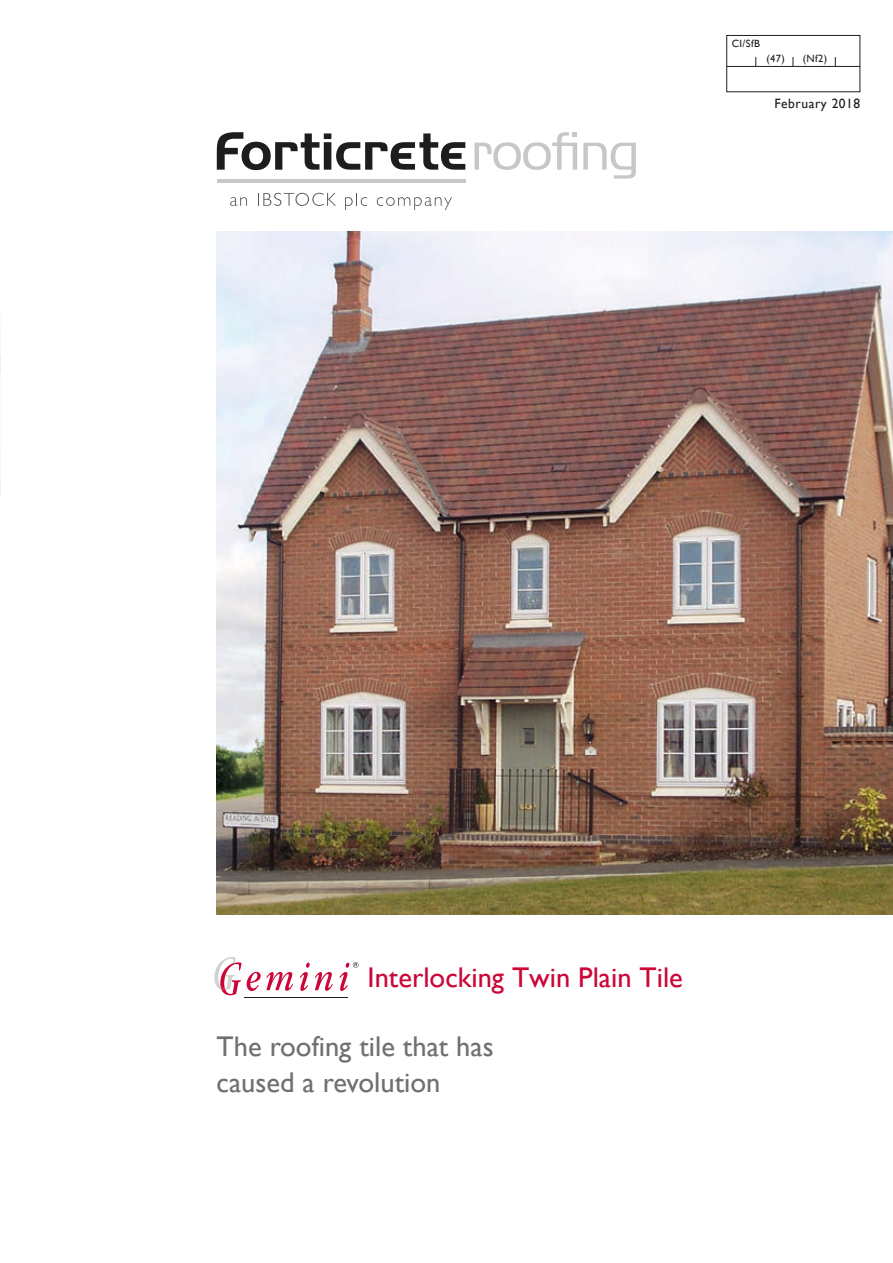
<style>
.page{position:relative;width:893px;height:1263px;background:#fff}
.page>*{position:absolute;margin:0;border:0;box-sizing:border-box;transform-origin:0 0}
.t1{font:28.5px/36px "Gill Sans";color:#70706f}
.t2{font:28.5px "Gill Sans";color:#cb0639}
.t3{font:13.5px "Gill Sans";letter-spacing:.04em;color:#1d1d1b}
.t4{font:10.5px "Gill Sans";letter-spacing:.04em;color:#1d1d1b}
</style>
<div class="page">
<img style="left:217px;top:232px;width:676px;height:682px">
<div style="left:726px;top:35px;width:134px;height:57px;border:1px solid #1d1d1b"></div>
<hr style="left:727px;top:66px;width:133px;height:1px;background:#1d1d1b">
<svg style="left:214px;top:957px;width:79px;height:38px"></svg>
<svg style="left:300px;top:963px;width:33px;height:28px"></svg>
<hr style="left:244px;top:997px;width:103px;height:1px;background:#1d1d1b">
<svg style="left:340px;top:962px;width:18px;height:29px"></svg>
<svg style="left:0;top:324px;width:1px;height:171px"></svg>
<svg style="left:583px;top:143px;width:53px;height:36px"></svg>
<svg style="left:475px;top:132px;width:102px;height:38px"></svg>
<svg style="left:217px;top:132px;width:248px;height:38px"></svg>
<hr style="left:217px;top:180px;width:248px;height:3px;background:#c7c7c6">
<svg style="left:230px;top:197px;width:17px;height:9px"></svg>
<svg style="left:258px;top:193px;width:78px;height:13px"></svg>
<svg style="left:345px;top:193px;width:22px;height:17px"></svg>
<svg style="left:377px;top:197px;width:75px;height:13px"></svg>
<p class="t4" style="left:732px;top:37px;width:30px">CI/SfB</p>
<p class="t4" style="left:766px;top:52px;width:63px">(47) (Nf2)</p>
<p class="t3" style="left:774px;top:96px;width:87px">February 2018</p>
<p class="t2" style="left:368px;top:961px;width:317px">Interlocking Twin Plain Tile</p>
<p class="t1" style="left:217px;top:1027px;width:279px">The roofing tile that has caused a revolution</p>
</div>
